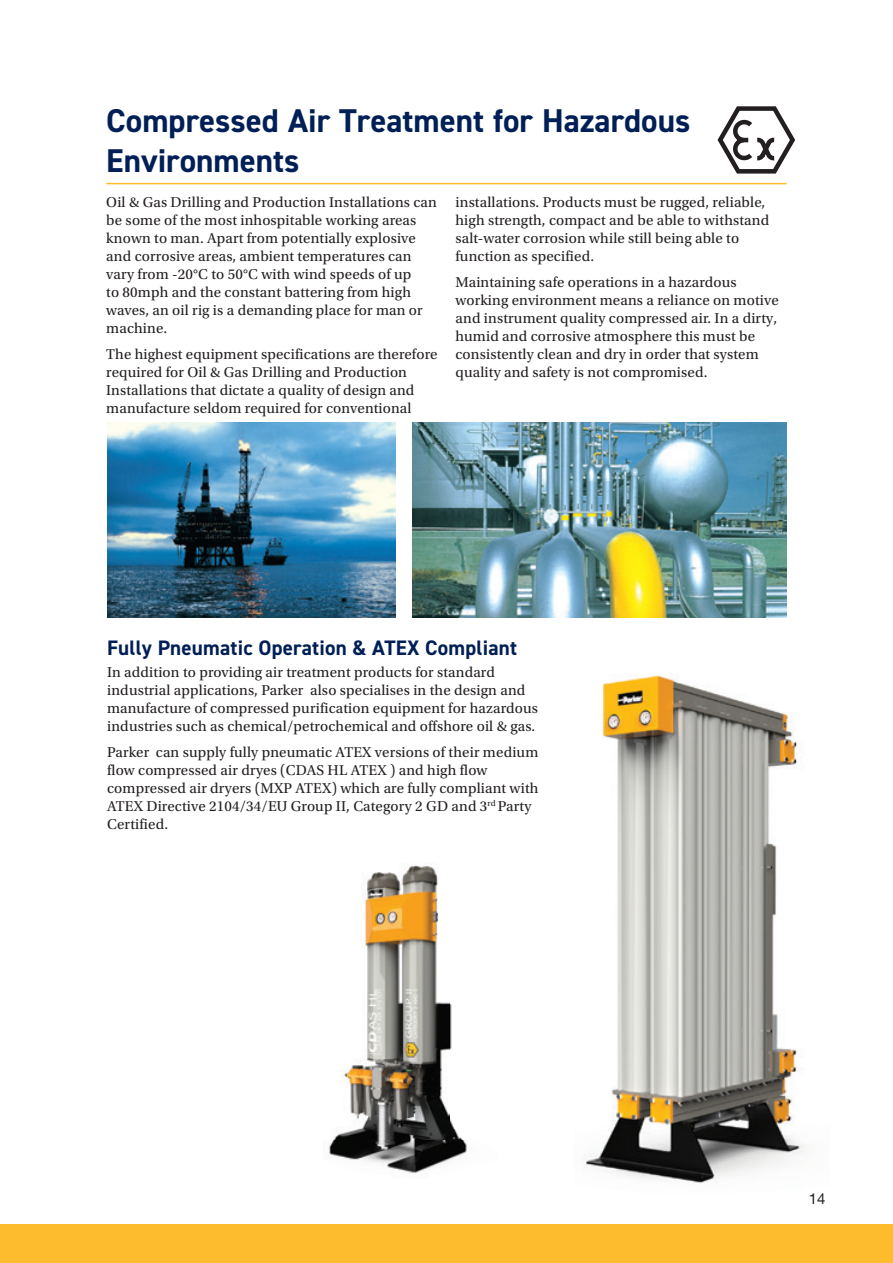
<style>
.page{position:relative;width:893px;height:1263px;background:#fff}
.page>*{position:absolute;margin:0;border:0;box-sizing:border-box;transform-origin:0 0}
.t1{font:700 33px/39.6px "DIN2014";color:#001f56}
.t2{font:700 21px "DIN2014";letter-spacing:.01em;color:#001f56}
.t3{font:15px/18px "Utopia Std";letter-spacing:.01em;color:#231f20}
.t4{font:15px "Helvetica Neue LT Std";color:#231f20}
</style>
<div class="page">
<hr style="left:106px;top:183px;width:681px;height:1px;background:#fdbb2e">
<svg style="left:717px;top:106px;width:78px;height:68px"></svg>
<img style="left:107px;top:422px;width:288px;height:196px">
<img style="left:412px;top:422px;width:375px;height:196px">
<img style="left:584px;top:674px;width:221px;height:509px">
<img style="left:329px;top:865px;width:138px;height:308px">
<div style="left:0;top:1225px;width:893px;height:38px;background:#fdbb2e"></div>
<h1 class="t1" style="left:106px;top:100px;width:586px">Compressed Air Treatment for Hazardous<br>Environments</h1>
<p class="t3" style="left:106px;top:193px;width:332px">Oil &amp; Gas Drilling and Production Installations can be some of the most inhospitable working areas known to man. Apart from potentially explosive and corrosive areas, ambient temperatures can vary from -20°C to 50°C with wind speeds of up<br>to 80mph and the constant battering from high waves, an oil rig is a demanding place for man or machine.</p>
<p class="t3" style="left:106px;top:345px;width:333px">The highest equipment specifications are therefore required for Oil &amp; Gas Drilling and Production Installations that dictate a quality of design and manufacture seldom required for conventional</p>
<p class="t3" style="left:455px;top:193px;width:315px">installations. Products must be rugged, reliable, high strength, compact and be able to withstand salt-water corrosion while still being able to function as specified.</p>
<p class="t3" style="left:455px;top:273px;width:325px">Maintaining safe operations in a hazardous working environment means a reliance on motive and instrument quality compressed air. In a dirty, humid and corrosive atmosphere this must be consistently clean and dry in order that system quality and safety is not compromised.</p>
<h2 class="t2" style="left:107px;top:633px;width:411px">Fully Pneumatic Operation &amp; ATEX Compliant</h2>
<p class="t3" style="left:107px;top:663px;width:432px">In addition to providing air treatment products for standard industrial applications, Parker also specialises in the design and manufacture of compressed purification equipment for hazardous industries such as chemical/petrochemical and offshore oil &amp; gas.</p>
<p class="t3" style="left:107px;top:744px;width:433px">Parker can supply fully pneumatic ATEX versions of their medium flow compressed air dryes (CDAS HL ATEX ) and high flow compressed air dryers (MXP ATEX) which are fully compliant with ATEX Directive 2104/34/EU Group II, Category 2 GD and 3<sup>rd</sup> Party Certified.</p>
<p class="t4" style="left:809px;top:1189px;width:18px">14</p>
</div>
